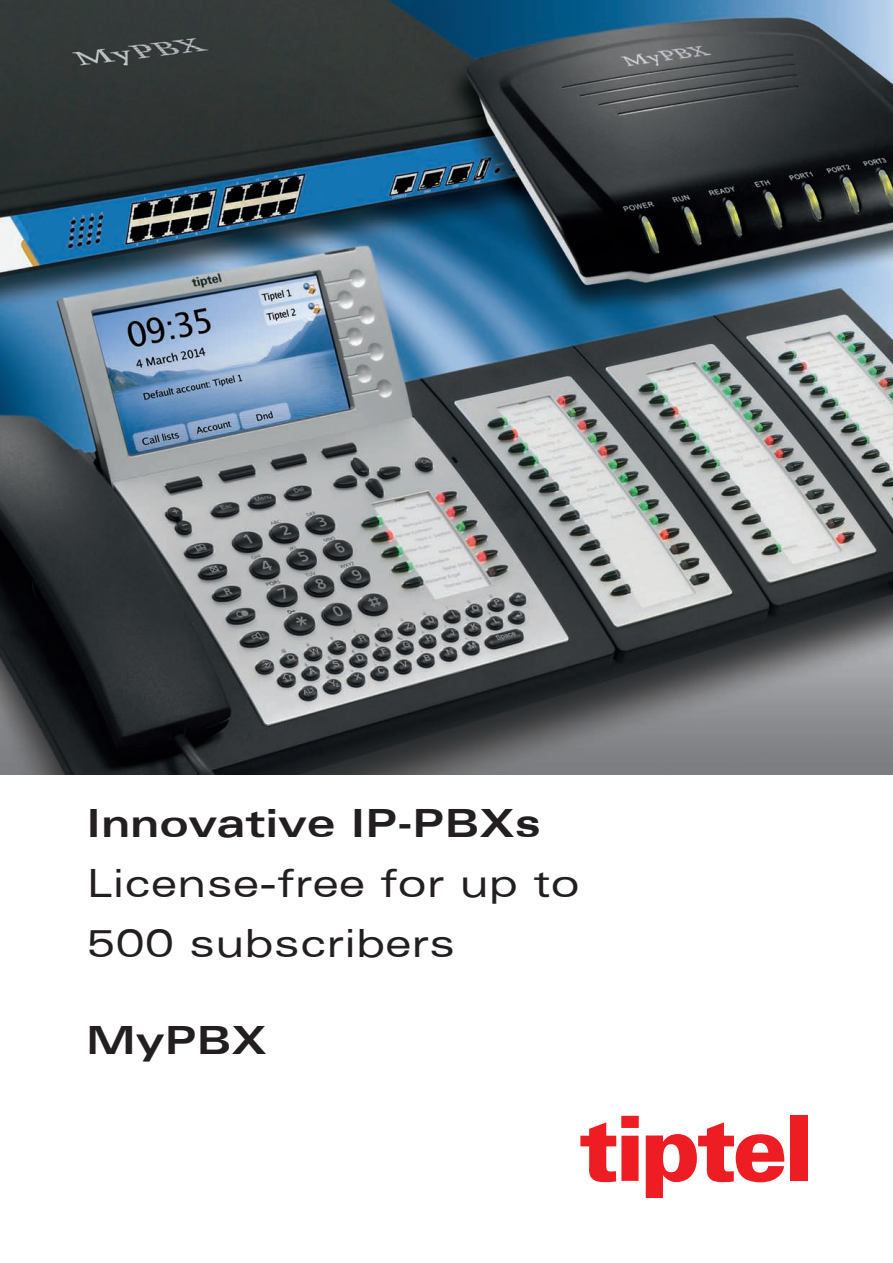
<style>
.page{position:relative;width:893px;height:1263px;background:#fff}
.page>*{position:absolute;margin:0;border:0;box-sizing:border-box;transform-origin:0 0}
.t1{font:90px "USA Black Plain";letter-spacing:-.045em;color:#ee1d23}
.t2{font:expanded 39px/60px "Univers";letter-spacing:.01em;color:#231f20}
.t3{font:700 expanded 39px "Univers";letter-spacing:.01em;color:#231f20}
</style>
<div class="page">
<img style="left:0;top:0;width:893px;height:775px">
<p class="t3" style="left:87px;top:801px;width:456px">Innovative IP-PBXs</p>
<p class="t2" style="left:87px;top:852px;width:495px">License-free for up to<br>500 subscribers</p>
<p class="t3" style="left:87px;top:1018px;width:181px">MyPBX</p>
<p class="t1" style="left:579px;top:1093px;width:236px">tiptel</p>
</div>
